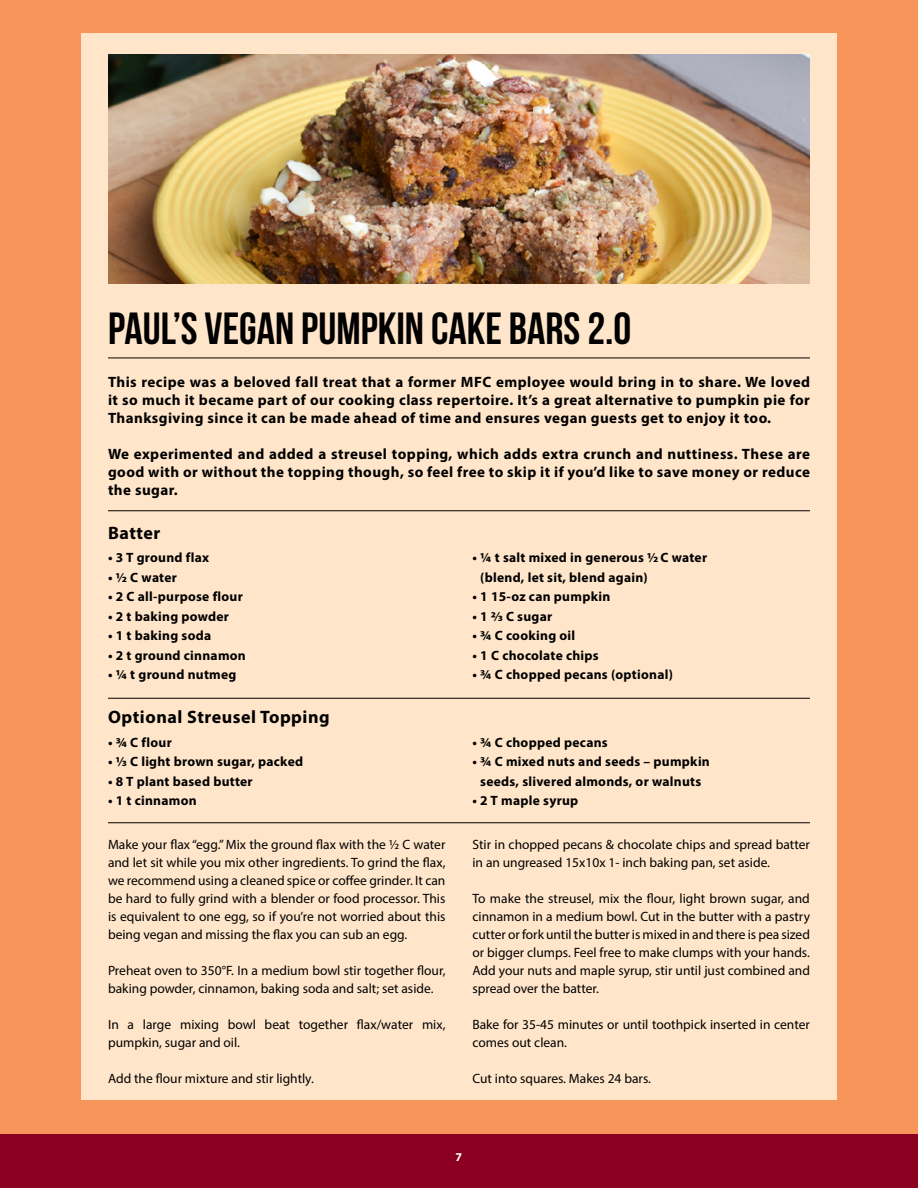
<style>
.page{position:relative;width:918px;height:1188px;background:#fff}
.page>*{position:absolute;margin:0;border:0;box-sizing:border-box;transform-origin:0 0}
.t1{font:700 45px "Bebas Neue";color:#000}
.t2{font:700 18px "Myriad Pro";letter-spacing:.03em;color:#000}
.t3{font:700 15px/18px "Myriad Pro";letter-spacing:.03em;color:#000;text-align:justify}
.t4{font:13.5px/18px "Myriad Pro";color:#000}
.t5{font:700 13.5px "Myriad Pro";letter-spacing:.02em;color:#000}
.t6{font:700 12px "Myriad Pro";color:#fff}
.s1{color:#ffe6ca}
</style>
<div class="page">
<div style="left:0;top:1134px;width:918px;height:54px;background:#8b0021"></div>
<div style="left:0;top:0;width:918px;height:1134px;background:#f7955b"></div>
<div style="left:81px;top:34px;width:756px;height:1066px;background:#ffe6ca"></div>
<img style="left:108px;top:54px;width:702px;height:230px">
<hr style="left:108px;top:358px;width:702px;height:1px;background:#000">
<hr style="left:108px;top:510px;width:702px;height:1px;background:#000">
<hr style="left:108px;top:822px;width:702px;height:1px;background:#000">
<hr style="left:108px;top:698px;width:702px;height:1px;background:#000">
<h1 class="t1" style="left:108px;top:304px;width:525px">PAUL’S VEGAN PUMPKIN CAKE BARS 2.0</h1>
<p class="t3" style="left:108px;top:372px;width:704px">This recipe was a beloved fall treat that a former MFC employee would bring in to share. We loved it so much it became part of our cooking class repertoire. It’s a great alternative to pumpkin pie for Thanksgiving since it can be made ahead of time and ensures vegan guests get to enjoy it too.</p>
<p class="t3" style="left:108px;top:444px;width:704px">We experimented and added a streusel topping, which adds extra crunch and nuttiness. These are good with or without the topping though, so feel free to skip it if you’d like to save money or reduce the sugar.</p>
<h2 class="t2" style="left:108px;top:521px;width:54px">Batter</h2>
<p class="t5" style="left:108px;top:549px;width:103px">• 3 T ground flax</p>
<p class="t5" style="left:108px;top:568px;width:71px">• ½ C water</p>
<p class="t5" style="left:108px;top:588px;width:136px">• 2 C all-purpose flour</p>
<p class="t5" style="left:108px;top:607px;width:123px">• 2 t baking powder</p>
<p class="t5" style="left:108px;top:627px;width:105px">• 1 t baking soda</p>
<p class="t5" style="left:108px;top:646px;width:139px">• 2 t ground cinnamon</p>
<p class="t5" style="left:108px;top:666px;width:130px">• ¼ t ground nutmeg</p>
<h2 class="t2" style="left:108px;top:705px;width:223px">Optional Streusel Topping</h2>
<p class="t5" style="left:108px;top:733px;width:65px">• ¾ C flour</p>
<p class="t5" style="left:108px;top:753px;width:197px">• 1/3 C light brown sugar, packed</p>
<p class="t5" style="left:108px;top:772px;width:146px">• 8 T plant based butter</p>
<p class="t5" style="left:108px;top:792px;width:90px">• 1 t cinnamon</p>
<p class="t4" style="left:108px;top:836px;width:339px;text-align:justify">Make your flax “egg.” Mix the ground flax with the ½ C water and let sit while you mix other ingredients. To grind the flax, we recommend using a cleaned spice or coffee grinder. It can be hard to fully grind with a blender or food processor. This is equivalent to one egg, so if you’re not worried about this being vegan and missing the flax you can sub an egg.</p>
<p class="t4" style="left:108px;top:962px;width:339px">Preheat oven to 350°F. In a medium bowl stir together flour, baking powder, cinnamon, baking soda and salt; set aside.</p>
<p class="t4" style="left:108px;top:1016px;width:339px">In a large mixing bowl beat together flax/water mix, pumpkin, sugar and oil.</p>
<p class="t4" style="left:108px;top:1070px;width:207px">Add the flour mixture and stir lightly.</p>
<p class="t5" style="left:472px;top:549px;width:236px">• ¼ t salt mixed in generous 1/2 C water</p>
<p class="t5" style="left:472px;top:568px;width:177px"><span class="s1">•</span> (blend, let sit, blend again)</p>
<p class="t5" style="left:472px;top:588px;width:139px">• 1 15-oz can pumpkin</p>
<p class="t5" style="left:472px;top:607px;width:81px">• 1 2/3 C sugar</p>
<p class="t5" style="left:472px;top:627px;width:104px">• ¾ C cooking oil</p>
<p class="t5" style="left:472px;top:646px;width:128px">• 1 C chocolate chips</p>
<p class="t5" style="left:472px;top:666px;width:202px">• ¾ C chopped pecans (optional)</p>
<p class="t5" style="left:472px;top:733px;width:137px">• ¾ C chopped pecans</p>
<p class="t5" style="left:472px;top:753px;width:239px">• ¾ C mixed nuts and seeds – pumpkin</p>
<p class="t5" style="left:472px;top:772px;width:230px"><span class="s1">•</span> seeds, slivered almonds, or walnuts</p>
<p class="t5" style="left:472px;top:792px;width:107px">• 2 T maple syrup</p>
<p class="t4" style="left:472px;top:836px;width:339px">Stir in chopped pecans &amp; chocolate chips and spread batter in an ungreased 15x10x 1- inch baking pan, set aside.</p>
<p class="t4" style="left:472px;top:890px;width:339px;text-align:justify">To make the streusel, mix the flour, light brown sugar, and cinnamon in a medium bowl. Cut in the butter with a pastry cutter or fork until the butter is mixed in and there is pea sized or bigger clumps. Feel free to make clumps with your hands.<br>Add your nuts and maple syrup, stir until just combined and spread over the batter.</p>
<p class="t4" style="left:472px;top:1016px;width:339px">Bake for 35-45 minutes or until toothpick inserted in center comes out clean.</p>
<p class="t4" style="left:472px;top:1070px;width:180px">Cut into squares. Makes 24 bars.</p>
<p class="t6" style="left:456px;top:1149px;width:8px">7</p>
</div>
